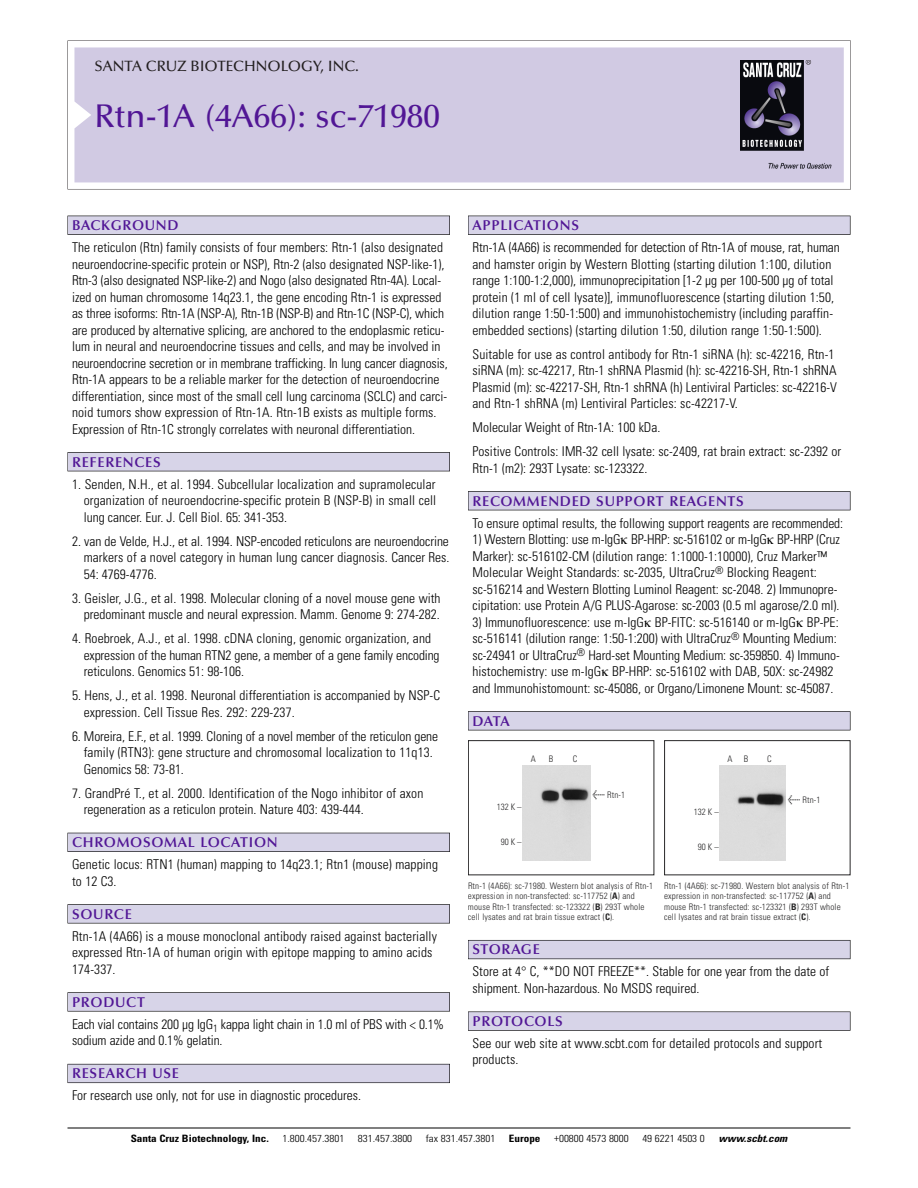
<style>
.page{position:relative;width:918px;height:1188px;background:#fff}
.page>*{position:absolute;margin:0;border:0;box-sizing:border-box;transform-origin:0 0}
.t1{font:500 33px "Optima";color:#511695}
.t2{font:500 15px "Optima";color:#231f20}
.t3{font:600 14.25px "Optima";letter-spacing:.05em;color:#511695}
.t4{font:300 condensed 13.5px/16.5px "Univers";color:#000}
.t5{font:300 condensed 10.2px "Univers";color:#000;scale:1.1 1}
.t6{font:700 condensed 10.2px "Univers";color:#000;scale:1.1 1}
.t7{font:italic 700 condensed 10.2px "Univers";color:#000;scale:1.1 1}
.t8{font:300 condensed 9px/10.5px "Univers";letter-spacing:.015em;color:#272627}
.s1{font-family:"Meta Plus";font-weight:400;font-stretch:normal;font-size:10.5px}
.s2{font-weight:700}
</style>
<div class="page">
<svg style="left:68px;top:40px;width:783px;height:149px"></svg>
<div style="left:74px;top:47px;width:770px;height:135px;background:#d1cae3"></div>
<img style="left:741px;top:60px;width:90px;height:108px">
<div style="left:68px;top:216px;width:382px;height:19px;background:#535256"></div>
<div style="left:68px;top:216px;width:381px;height:18px;background:#d7d4e8"></div>
<div style="left:68px;top:452px;width:382px;height:19px;background:#515155"></div>
<div style="left:68px;top:453px;width:381px;height:18px;background:#d7d4e8"></div>
<div style="left:68px;top:833px;width:382px;height:19px;background:#515057"></div>
<div style="left:68px;top:833px;width:381px;height:18px;background:#d7d4e8"></div>
<div style="left:68px;top:904px;width:382px;height:19px;background:#575659"></div>
<div style="left:68px;top:905px;width:381px;height:18px;background:#d7d4e8"></div>
<svg style="left:68px;top:992px;width:382px;height:20px"></svg>
<div style="left:68px;top:993px;width:381px;height:18px;background:#d7d4e8"></div>
<div style="left:68px;top:1064px;width:382px;height:19px;background:#64626c"></div>
<div style="left:68px;top:1064px;width:381px;height:18px;background:#d7d4e8"></div>
<div style="left:468px;top:216px;width:382px;height:19px;background:#535256"></div>
<div style="left:468px;top:216px;width:382px;height:18px;background:#d7d4e8"></div>
<div style="left:468px;top:491px;width:382px;height:19px;background:#515155"></div>
<div style="left:468px;top:492px;width:382px;height:18px;background:#d7d4e8"></div>
<div style="left:468px;top:711px;width:382px;height:19px;background:#545357"></div>
<div style="left:468px;top:712px;width:382px;height:18px;background:#d7d4e8"></div>
<div style="left:468px;top:940px;width:382px;height:19px;background:#5e5d65"></div>
<div style="left:468px;top:941px;width:382px;height:18px;background:#d7d4e8"></div>
<div style="left:468px;top:1012px;width:382px;height:19px;background:#58575a"></div>
<div style="left:468px;top:1012px;width:382px;height:18px;background:#d7d4e8"></div>
<hr style="left:68px;top:1128px;width:782px;height:1px;background:#000">
<div style="left:664px;top:740px;width:186px;height:135px;border:1px solid #272627"></div>
<img style="left:720px;top:765px;width:66px;height:96px">
<div style="left:468px;top:740px;width:186px;height:135px;border:1px solid #272627"></div>
<img style="left:523px;top:765px;width:67px;height:96px">
<p class="t2" style="left:94px;top:60px;width:266px">SANTA CRUZ BIOTECHNOLOGY, INC.</p>
<p class="t1" style="left:94px;top:102px;width:347px">Rtn-1A (4A66): sc-71980</p>
<p class="t3" style="left:72px;top:219px;width:108px">BACKGROUND</p>
<p class="t4" style="left:72px;top:240px;width:377px">The reticulon (Rtn) family consists of four members: Rtn-1 (also designated neuroendocrine-specific protein or NSP), Rtn-2 (also designated NSP-like-1), Rtn-3 (also designated NSP-like-2) and Nogo (also designated Rtn-4A). Local&shy;ized on human chromosome 14q23.1, the gene encoding Rtn-1 is expressed as three isoforms: Rtn-1A (NSP-A), Rtn-1B (NSP-B) and Rtn-1C (NSP-C), which are produced by alternative splicing, are anchored to the endoplasmic reticu&shy;lum in neural and neuroendocrine tissues and cells, and may be involved in neuroendocrine secretion or in membrane trafficking. In lung cancer diagnosis, Rtn-1A appears to be a reliable marker for the detection of neuroendocrine differentiation, since most of the small cell lung carcinoma (SCLC) and carci&shy;noid tumors show expression of Rtn-1A. Rtn-1B exists as multiple forms.<br>Expression of Rtn-1C strongly correlates with neuronal differentiation.</p>
<p class="t3" style="left:72px;top:456px;width:90px">REFERENCES</p>
<p class="t4" style="left:84px;top:477px;width:354px;text-align:justify;text-indent:-12px">1. Senden, N.H., et al. 1994. Subcellular localization and supramolecular organization of neuroendocrine-specific protein B (NSP-B) in small cell lung cancer. Eur. J. Cell Biol. 65: 341-353.</p>
<p class="t4" style="left:84px;top:534px;width:367px;text-align:justify;text-indent:-12px">2. van de Velde, H.J., et al. 1994. NSP-encoded reticulons are neuroendocrine markers of a novel category in human lung cancer diagnosis. Cancer Res.<br>54: 4769-4776.</p>
<p class="t4" style="left:72px;top:591px;width:370px;text-align:right">3. Geisler, J.G., et al. 1998. Molecular cloning of a novel mouse gene with predominant muscle and neural expression. Mamm. Genome 9: 274-282.</p>
<p class="t4" style="left:84px;top:631px;width:357px;text-indent:-12px">4. Roebroek, A.J., et al. 1998. cDNA cloning, genomic organization, and expression of the human RTN2 gene, a member of a gene family encoding reticulons. Genomics 51: 98-106.</p>
<p class="t4" style="left:84px;top:688px;width:358px;text-indent:-12px">5. Hens, J., et al. 1998. Neuronal differentiation is accompanied by NSP-C expression. Cell Tissue Res. 292: 229-237.</p>
<p class="t4" style="left:84px;top:729px;width:356px;text-indent:-12px">6. Moreira, E.F., et al. 1999. Cloning of a novel member of the reticulon gene family (RTN3): gene structure and chromosomal localization to 11q13.<br>Genomics 58: 73-81.</p>
<p class="t4" style="left:84px;top:786px;width:341px;text-indent:-12px">7. GrandPré T., et al. 2000. Identification of the Nogo inhibitor of axon regeneration as a reticulon protein. Nature 403: 439-444.</p>
<p class="t3" style="left:72px;top:836px;width:207px">CHROMOSOMAL LOCATION</p>
<p class="t4" style="left:72px;top:858px;width:368px">Genetic locus: RTN1 (human) mapping to 14q23.1; Rtn1 (mouse) mapping to 12 C3.</p>
<p class="t3" style="left:72px;top:908px;width:61px">SOURCE</p>
<p class="t4" style="left:72px;top:929px;width:366px">Rtn-1A (4A66) is a mouse monoclonal antibody raised against bacterially expressed Rtn-1A of human origin with epitope mapping to amino acids<br>174-337.</p>
<p class="t3" style="left:72px;top:996px;width:74px">PRODUCT</p>
<p class="t4" style="left:72px;top:1017px;width:374px">Each vial contains 200 µg IgG<sub>1</sub> kappa light chain in 1.0 ml of PBS with &lt; 0.1% sodium azide and 0.1% gelatin.</p>
<p class="t3" style="left:72px;top:1068px;width:109px">RESEARCH USE</p>
<p class="t4" style="left:72px;top:1089px;width:291px">For research use only, not for use in diagnostic procedures.</p>
<p class="t3" style="left:473px;top:219px;width:108px">APPLICATIONS</p>
<p class="t4" style="left:473px;top:240px;width:369px">Rtn-1A (4A66) is recommended for detection of Rtn-1A of mouse, rat, human and hamster origin by Western Blotting (starting dilution 1:100, dilution range 1:100-1:2,000), immunoprecipitation [1-2 µg per 100-500 µg of total protein (1 ml of cell lysate)], immunofluorescence (starting dilution 1:50, dilution range 1:50-1:500) and immunohistochemistry (including paraffin&shy;embedded sections) (starting dilution 1:50, dilution range 1:50-1:500).</p>
<p class="t4" style="left:473px;top:347px;width:366px">Suitable for use as control antibody for Rtn-1 siRNA (h): sc-42216, Rtn-1 siRNA (m): sc-42217, Rtn-1 shRNA Plasmid (h): sc-42216-SH, Rtn-1 shRNA Plasmid (m): sc-42217-SH, Rtn-1 shRNA (h) Lentiviral Particles: sc-42216-V and Rtn-1 shRNA (m) Lentiviral Particles: sc-42217-V.</p>
<p class="t4" style="left:473px;top:420px;width:189px">Molecular Weight of Rtn-1A: 100 kDa.</p>
<p class="t4" style="left:473px;top:444px;width:370px">Positive Controls: IMR-32 cell lysate: sc-2409, rat brain extract: sc-2392 or<br>Rtn-1 (m2): 293T Lysate: sc-123322.</p>
<p class="t3" style="left:473px;top:495px;width:273px">RECOMMENDED SUPPORT REAGENTS</p>
<p class="t4" style="left:473px;top:516px;width:372px">To ensure optimal results, the following support reagents are recommended:</p>
<p class="t4" style="left:473px;top:532px;width:369px">1) Western Blotting: use m-IgG BP-HRP: sc-516102 or m-IgG BP-HRP (Cruz Marker): sc-516102-CM (dilution range: 1:1000-1:10000), Cruz Marker™ Molecular Weight Standards: sc-2035, UltraCruz<sup>®</sup> Blocking Reagent: sc-516214 and Western Blotting Luminol Reagent: sc-2048. 2) Immunopre&shy;cipitation: use Protein A/G PLUS-Agarose: sc-2003 (0.5 ml agarose/2.0 ml).</p>
<p class="t4" style="left:473px;top:615px;width:369px">3) Immunofluorescence: use m-IgG BP-FITC: sc-516140 or m-IgG BP-PE: sc-516141 (dilution range: 1:50-1:200) with UltraCruz<sup>®</sup> Mounting Medium: sc-24941 or UltraCruz<sup>®</sup> Hard-set Mounting Medium: sc-359850. 4) Immuno&shy;histochemistry: use m-IgG BP-HRP: sc-516102 with DAB, 50X: sc-24982 and Immunohistomount: sc-45086, or Organo/Limonene Mount: sc-45087.</p>
<p class="t3" style="left:473px;top:715px;width:39px">DATA</p>
<p class="t8" style="left:531px;top:755px;width:7px">A</p>
<p class="t8" style="left:549px;top:755px;width:6px">B</p>
<p class="t8" style="left:573px;top:755px;width:6px">C</p>
<p class="t8" style="left:497px;top:802px;width:26px">132 K –</p>
<p class="t8" style="left:501px;top:837px;width:22px">90K–</p>
<p class="t8" style="left:593px;top:791px;width:34px"><span class="s1">&lt;</span> Rtn-1</p>
<p class="t8" style="left:728px;top:755px;width:22px">A B</p>
<p class="t8" style="left:767px;top:755px;width:6px">C</p>
<p class="t8" style="left:694px;top:808px;width:26px">132 K –</p>
<p class="t8" style="left:698px;top:842px;width:22px">90K–</p>
<p class="t8" style="left:788px;top:796px;width:34px"><span class="s1">&lt;</span> Rtn-1</p>
<p class="t8" style="left:468px;top:881px;width:187px">Rtn-1 (4A66): sc-71980. Western blot analysis of Rtn-1 expression in non-transfected: sc-117752 (<span class="s2">A</span>) and mouse Rtn-1 transfected: sc-123322 (<span class="s2">B</span>) 293T whole cell lysates and rat brain tissue extract (<span class="s2">C</span>).</p>
<p class="t8" style="left:664px;top:881px;width:187px">Rtn-1 (4A66): sc-71980. Western blot analysis of Rtn-1 expression in non-transfected: sc-117752 (<span class="s2">A</span>) and mouse Rtn-1 transfected: sc-123321 (<span class="s2">B</span>) 293T whole cell lysates and rat brain tissue extract (<span class="s2">C</span>).</p>
<p class="t3" style="left:473px;top:944px;width:69px">STORAGE</p>
<p class="t4" style="left:473px;top:965px;width:358px">Store at 4° C, **DO NOT FREEZE**. Stable for one year from the date of shipment. Non-hazardous. No MSDS required.</p>
<p class="t3" style="left:473px;top:1015px;width:92px">PROTOCOLS</p>
<p class="t4" style="left:473px;top:1036px;width:351px">See our web site at www.scbt.com for detailed protocols and support products.</p>
<p class="t6" style="left:131px;top:1135px;width:127px">Santa Cruz Biotechnology, Inc.</p>
<p class="t5" style="left:282px;top:1135px;width:58px">1.800.457.3801</p>
<p class="t5" style="left:358px;top:1135px;width:51px">831.457.3800</p>
<p class="t5" style="left:426px;top:1135px;width:65px">fax 831.457.3801</p>
<p class="t6" style="left:509px;top:1135px;width:30px">Europe</p>
<p class="t5" style="left:554px;top:1135px;width:69px">+00800 4573 8000</p>
<p class="t5" style="left:642px;top:1135px;width:58px">49 6221 4503 0</p>
<p class="t7" style="left:719px;top:1135px;width:66px">www.scbt.com</p>
</div>
